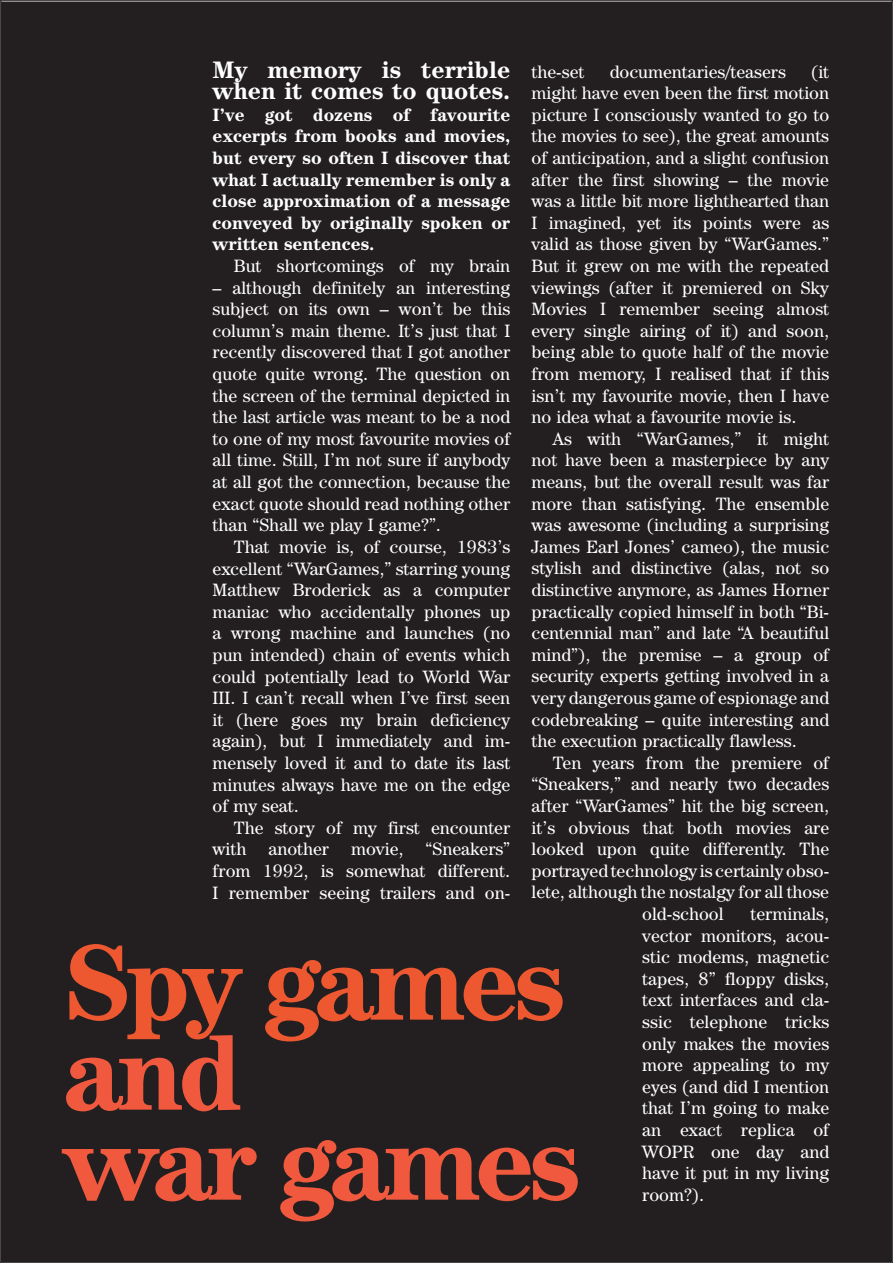
<style>
.page{position:relative;width:893px;height:1263px;background:#fff}
.page>*{position:absolute;margin:0;border:0;box-sizing:border-box;transform-origin:0 0}
.t1{font:700 108px/90px "Cent ITC Bk PL";letter-spacing:-.05em;color:#f0593e}
.t2{font:700 108px "Cent ITC Bk PL";letter-spacing:-.05em;color:#ee5830}
.t3{font:700 24px/21.6px "Cent ITC Bk PL";color:#fff}
.t4{font:18px/21.6px "Cent ITC Bk PL";color:#fff;text-align:justify}
.t5{font:700 18px/21.6px "Cent ITC Bk PL";color:#fff;text-align:justify}
</style>
<div class="page">
<div style="left:1px;top:1px;width:891px;height:1261px;background:#231f20"></div>
<h2 class="t3" style="left:213px;top:58px;width:299px">My memory is terrible when it comes to quotes.</h2>
<p class="t5" style="left:213px;top:103px;width:299px">I’ve got dozens of favourite excerpts from books and movies, but every so often I discover that what I actually remember is only a close approximation of a message conveyed by originally spoken or written sentences.</p>
<p class="t4" style="left:234px;top:255px;width:278px">But shortcomings of my brain</p>
<p class="t4" style="left:213px;top:276px;width:299px">– although definitely an interesting subject on its own – won’t be this column’s main theme. It’s just that I recently discovered that I got another quote quite wrong. The question on the screen of the terminal depicted in the last article was meant to be a nod to one of my most favourite movies of all time. Still, I’m not sure if anybody at all got the connection, because the exact quote should read nothing other than “Shall we play I game?”.</p>
<p class="t4" style="left:213px;top:535px;width:299px;text-indent:21px">That movie is, of course, 1983’s excellent “WarGames,” starring young Matthew Broderick as a computer maniac who accidentally phones up a wrong machine and launches (no pun intended) chain of events which could potentially lead to World War III. I can’t recall when I’ve first seen it (here goes my brain deficiency again), but I immediately and im&shy;mensely loved it and to date its last minutes always have me on the edge of my seat.</p>
<p class="t4" style="left:213px;top:816px;width:299px;text-indent:21px">The story of my first encounter with another movie, “Sneakers” from 1992, is somewhat different.<br>I remember seeing trailers and on-</p>
<p class="t4" style="left:531px;top:60px;width:54px">the-set</p>
<p class="t4" style="left:610px;top:60px;width:178px">documentaries/teasers</p>
<p class="t4" style="left:531px;top:60px;width:299px;text-indent:280px">(it might have even been the first motion picture I consciously wanted to go to the movies to see), the great amounts of anticipation, and a slight confusion after the first showing – the movie was a little bit more lighthearted than I imagined, yet its points were as valid as those given by “WarGames.” But it grew on me with the repeated viewings (after it premiered on Sky Movies I remember seeing almost every single airing of it) and soon, being able to quote half of the movie from memory, I realised that if this isn’t my favourite movie, then I have no idea what a favourite movie is.</p>
<p class="t4" style="left:531px;top:427px;width:299px;text-indent:21px">As with “WarGames,” it might not have been a masterpiece by any means, but the overall result was far more than satisfying. The ensemble was awesome (including a surprising James Earl Jones’ cameo), the music stylish and distinctive (alas, not so distinctive anymore, as James Horner practically copied himself in both “Bi&shy;centennial man” and late “A beautiful mind”), the premise – a group of security experts getting involved in a very dangerous game of espionage and codebreaking – quite interesting and the execution practically flawless.</p>
<p class="t4" style="left:553px;top:751px;width:278px">Ten years from the premiere of</p>
<p class="t4" style="left:531px;top:773px;width:299px">“Sneakers,” and nearly two decades</p>
<p class="t4" style="left:531px;top:795px;width:299px">after “WarGames” hit the big screen,</p>
<p class="t4" style="left:531px;top:816px;width:299px">it’s obvious that both movies are</p>
<p class="t4" style="left:531px;top:838px;width:299px">looked upon quite differently. The</p>
<p class="t4" style="left:531px;top:859px;width:299px">portrayed technology is certainly ob s o-</p>
<p class="t4" style="left:531px;top:881px;width:299px">lete, although the no s talgy for all those</p>
<p class="t4" style="left:642px;top:903px;width:83px">old-school</p>
<p class="t4" style="left:642px;top:903px;width:188px;text-indent:108px">terminals, ve c tor monitors, acou&shy;stic modems, magnetic tapes, 8” floppy disks, text interfaces and cla&shy;ssic telephone tricks on ly makes the movies more appealing to my eyes (and did I mention that I’m going to make an exact replica of WOPR one day and have it put in my living room?).</p>
<h1 class="t2" style="left:64px;top:916px;width:503px">Spy games</h1>
<h1 class="t1" style="left:64px;top:1025px;width:518px">and<br>war games</h1>
</div>
